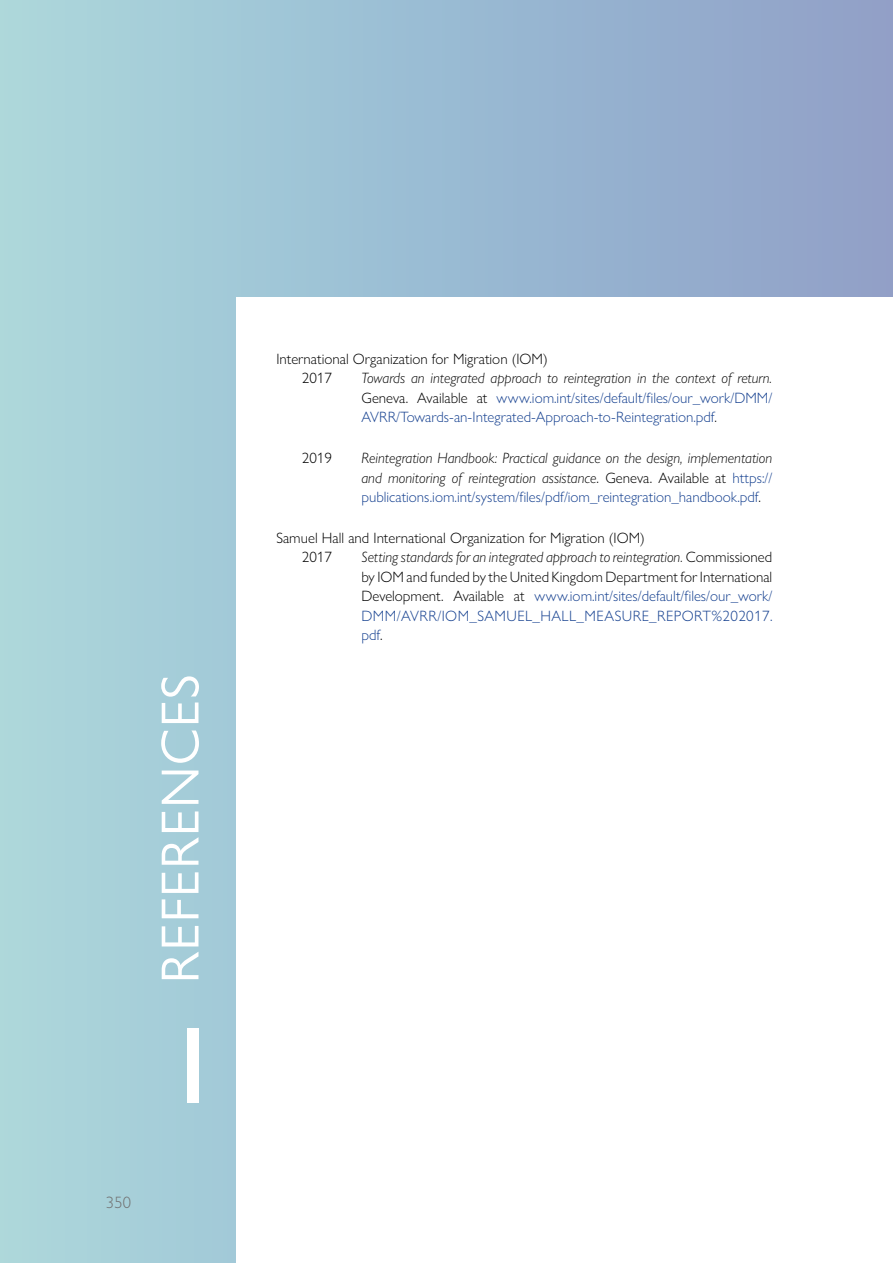
<style>
.page{position:relative;width:893px;height:1263px;background:#fff}
.page>*{position:absolute;margin:0;border:0;box-sizing:border-box;transform-origin:0 0}
.t1{font:54px "Gill Sans Nova";letter-spacing:.02em;color:#fff}
.t2{font:300 16.5px "Gill Sans MT Pro";color:#706f6f}
.t3{font:300 15px/19.5px "Gill Sans Nova";color:#000}
.t4{font:italic 300 15px/19.5px "Gill Sans Nova";color:#000;text-align:justify}
.t5{font:300 15px/19.5px "Gill Sans Nova";color:#164190;text-align:justify}
.s1{font-style:italic;color:#000}
.s2{color:#000}
.s3{font-style:normal}
.s4{font-style:normal;color:#164190}
.s5{font-style:italic}
.s6{color:#164190}
</style>
<div class="page">
<div style="left:0;top:0;width:893px;height:1263px;background:linear-gradient(to right,#aad8dd,#8e9fc8)"></div>
<div style="left:236px;top:298px;width:657px;height:965px;background:#fff"></div>
<div style="left:187px;top:1028px;width:11px;height:75px;background:#fff"></div>
<h1 class="t1" style="left:147px;top:983px;width:311px;rotate:-90deg">REFERENCES</h1>
<p class="t3" style="left:302px;top:349px;width:247px;text-indent:-26px">International Organization for Migration (IOM)<br>2017</p>
<p class="t5" style="left:361px;top:368px;width:412px"><span class="s1">Towards an integrated approach to reintegration in the context of return.<br></span><span class="s2">Geneva. Available at</span> www.iom.int/sites/default/files/our_work/DMM/ AVRR/Towards-an-Integrated-Approach-to-Reintegration.pdf<span class="s2">.</span></p>
<p class="t3" style="left:302px;top:448px;width:31px">2019</p>
<p class="t4" style="left:361px;top:448px;width:412px">Reintegration Handbook: Practical guidance on the design, implementation and monitoring of reintegration assistance<span class="s3">. Geneva. Available at</span> <span class="s4">https:// publications.iom.int/system/files/pdf/iom_reintegration_handbook.pdf</span><span class="s3">.</span></p>
<p class="t3" style="left:302px;top:528px;width:344px;text-indent:-26px">Samuel Hall and International Organization for Migration (IOM)<br>2017</p>
<p class="t3" style="left:361px;top:547px;width:412px;text-align:justify"><span class="s5">Setting standards for an integrated approach to reintegration.</span> Commissioned by IOM and funded by the United Kingdom Department for International Development. Available at <span class="s6">www.iom.int/sites/default/files/our_work/ DMM/AVRR/IOM_SAMUEL_HALL_MEASURE_REPORT%202017. pdf</span>.</p>
<p class="t2" style="left:106px;top:1193px;width:26px">350</p>
</div>
